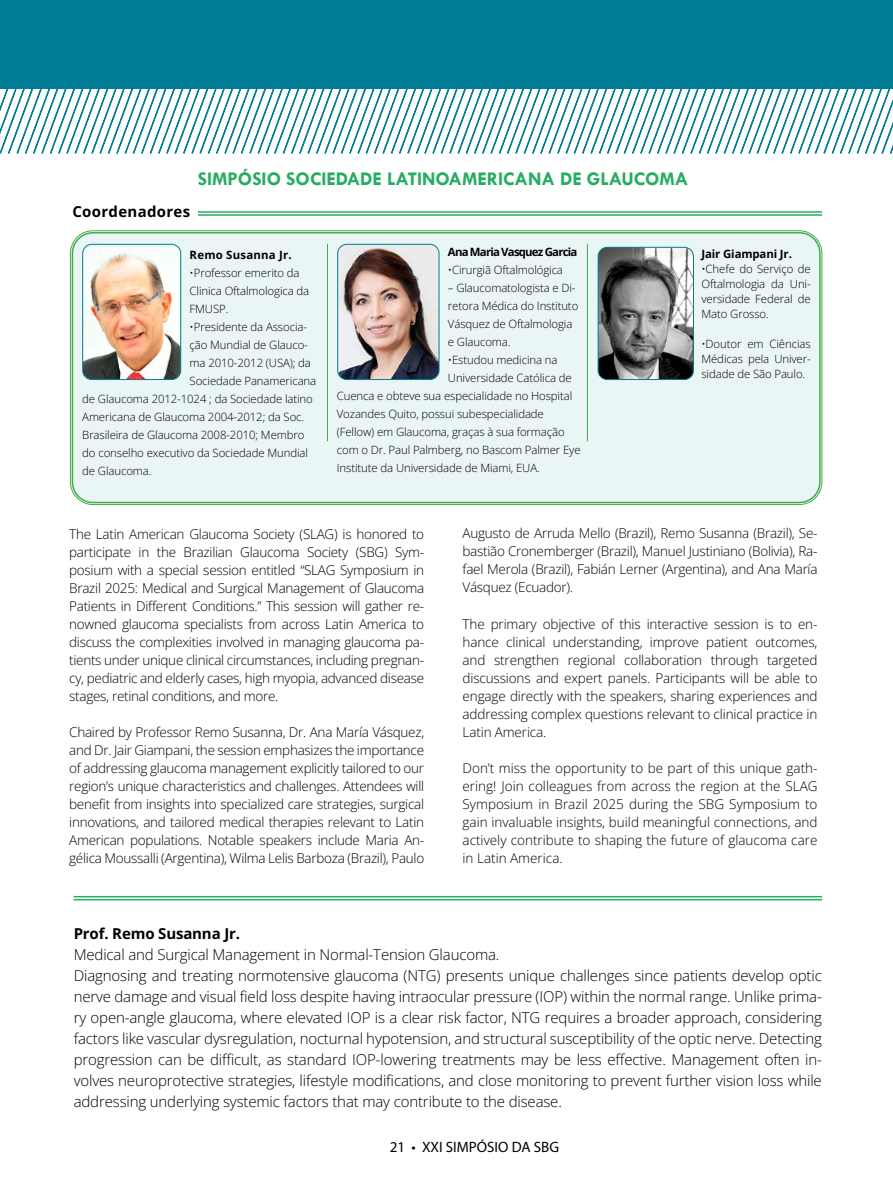
<style>
.page{position:relative;width:893px;height:1191px;background:#fff}
.page>*{position:absolute;margin:0;border:0;box-sizing:border-box;transform-origin:0 0}
.t1{font:700 19.5px "Tw Cen";color:#26ad61}
.t2{font:15px/21px "Open Sans";letter-spacing:-.01em;color:#000}
.t3{font:15px "Myriad Pro";color:#000}
.t4{font:15px "Open Sans";letter-spacing:.02em;color:#000}
.t5{font:13.5px/18px "Open Sans";letter-spacing:-.02em;color:#000;text-align:justify}
.t6{font:11.4px/18px "Open Sans";letter-spacing:-.01em;color:#000}
.t7{font:11.4px "Open Sans";letter-spacing:-.07em;color:#000}
.t8{font:11.4px "Open Sans";letter-spacing:.02em;color:#000}
</style>
<div class="page">
<div style="left:0;top:0;width:893px;height:88px;background:#007d94"></div>
<svg style="left:0;top:88px;width:893px;height:66px"></svg>
<div style="left:72px;top:232px;width:749px;height:271px;background:#eaf6f5;border-radius:21px"></div>
<div style="left:72px;top:232px;width:749px;height:271px;border:2px solid #41ad49;border-radius:21px"></div>
<hr style="left:198px;top:211px;width:624px;height:2px;background:#26ad61">
<hr style="left:198px;top:214px;width:624px;height:2px;background:#26ad61">
<img style="left:84px;top:247px;width:97px;height:132px">
<div style="left:82px;top:244px;width:99px;height:136px;border:1px solid #007d94;border-radius:9px"></div>
<img style="left:339px;top:244px;width:100px;height:135px">
<div style="left:337px;top:244px;width:102px;height:136px;border:1px solid #007d94;border-radius:9px"></div>
<img style="left:598px;top:247px;width:95px;height:132px">
<div style="left:598px;top:247px;width:96px;height:133px;border:1px solid #007d94;border-radius:9px"></div>
<hr style="left:74px;top:896px;width:748px;height:1px;background:#26ad61">
<hr style="left:74px;top:899px;width:748px;height:1px;background:#26ad61">
<hr style="left:327px;top:244px;width:1px;height:197px;background:#41ad49">
<hr style="left:587px;top:244px;width:1px;height:197px;background:#41ad49">
<p class="t4" style="left:72px;top:201px;width:119px">Coordenadores</p>
<h1 class="t1" style="left:198px;top:167px;width:492px">SIMPÓSIO SOCIEDADE LATINOAMERICANA DE GLAUCOMA</h1>
<p class="t8" style="left:190px;top:247px;width:104px">Remo Susanna Jr.</p>
<p class="t6" style="left:190px;top:264px;width:121px">•Professor emerito da<br>Clinica Oftalmologica da<br>FMUSP.</p>
<p class="t6" style="left:190px;top:318px;width:119px">•Presidente da Associa-</p>
<p class="t6" style="left:190px;top:336px;width:120px">ção Mundial de Glauco-</p>
<p class="t6" style="left:190px;top:354px;width:123px">ma 2010-2012 (USA); da</p>
<p class="t6" style="left:190px;top:372px;width:128px">Sociedade Panamericana</p>
<p class="t6" style="left:82px;top:390px;width:232px">de Glaucoma 2012-1024 ; da Sociedade latino</p>
<p class="t6" style="left:82px;top:408px;width:223px">Americana de Glaucoma 2004-2012; da Soc.</p>
<p class="t6" style="left:82px;top:426px;width:224px">Brasileira de Glaucoma 2008-2010; Membro</p>
<p class="t6" style="left:82px;top:444px;width:227px">do conselho executivo da Sociedade Mundial</p>
<p class="t6" style="left:82px;top:462px;width:71px">de Glaucoma.</p>
<p class="t7" style="left:448px;top:244px;width:131px">Ana Maria Vasquez Garcia</p>
<p class="t6" style="left:448px;top:261px;width:117px">•Cirurgiã Oftalmológica</p>
<p class="t6" style="left:448px;top:279px;width:132px">– Glaucomatologista e Di&shy;retora Médica do Instituto<br>Vásquez de Oftalmologia e Glaucoma.</p>
<p class="t6" style="left:448px;top:351px;width:111px">•Estudou medicina na</p>
<p class="t6" style="left:448px;top:369px;width:125px">Universidade Católica de</p>
<p class="t6" style="left:337px;top:387px;width:237px">Cuenca e obteve sua especialidade no Hospital</p>
<p class="t6" style="left:337px;top:405px;width:209px">Vozandes Quito, possui subespecialidade</p>
<p class="t6" style="left:337px;top:423px;width:229px">(Fellow) em Glaucoma, graças à sua formação</p>
<p class="t6" style="left:337px;top:441px;width:245px">com o Dr. Paul Palmberg, no Bascom Palmer Eye</p>
<p class="t6" style="left:337px;top:459px;width:204px">Institute da Universidade de Miami, EUA.</p>
<p class="t6" style="left:701px;top:244px;width:92px">Jair Giampani Jr.</p>
<p class="t6" style="left:701px;top:261px;width:111px;line-height:15px;text-align:justify">•Chefe do Serviço de Oftalmologia da Uni&shy;versidade Federal de Mato Grosso.</p>
<p class="t6" style="left:701px;top:336px;width:111px;line-height:15px;text-align:justify">•Doutor em Ciências Médicas pela Univer&shy;sidade de São Paulo.</p>
<p class="t5" style="left:69px;top:525px;width:356px">The Latin American Glaucoma Society (SLAG) is honored to participate in the Brazilian Glaucoma Society (SBG) Sym&shy;posium with a special session entitled “SLAG Symposium in Brazil 2025: Medical and Surgical Management of Glaucoma Patients in Different Conditions.” This session will gather re&shy;nowned glaucoma specialists from across Latin America to discuss the complexities involved in managing glaucoma pa&shy;tients under unique clinical circumstances, including pregnan&shy;cy, pediatric and elderly cases, high myopia, advanced disease stages, retinal conditions, and more.</p>
<p class="t5" style="left:69px;top:723px;width:357px">Chaired by Professor Remo Susanna, Dr. Ana María Vásquez, and Dr. Jair Giampani, the session emphasizes the importance of addressing glaucoma management explicitly tailored to our region’s unique characteristics and challenges. Attendees will benefit from insights into specialized care strategies, surgical innovations, and tailored medical therapies relevant to Latin American populations. Notable speakers include Maria An&shy;gélica Moussalli (Argentina), Wilma Lelis Barboza (Brazil), Paulo</p>
<p class="t5" style="left:463px;top:524px;width:356px">Augusto de Arruda Mello (Brazil), Remo Susanna (Brazil), Se&shy;bastião Cronemberger (Brazil), Manuel Justiniano (Bolivia), Ra&shy;fael Merola (Brazil), Fabián Lerner (Argentina), and Ana María Vásquez (Ecuador).</p>
<p class="t5" style="left:463px;top:614px;width:356px">The primary objective of this interactive session is to en&shy;hance clinical understanding, improve patient outcomes, and strengthen regional collaboration through targeted discussions and expert panels. Participants will be able to engage directly with the speakers, sharing experiences and addressing complex questions relevant to clinical practice in Latin America.</p>
<p class="t5" style="left:463px;top:758px;width:356px">Don’t miss the opportunity to be part of this unique gath&shy;ering! Join colleagues from across the region at the SLAG Symposium in Brazil 2025 during the SBG Symposium to gain invaluable insights, build meaningful connections, and actively contribute to shaping the future of glaucoma care in Latin America.</p>
<p class="t2" style="left:74px;top:922px;width:750px">Prof. Remo Susanna Jr.<br>Medical and Surgical Management in Normal-Tension Glaucoma.<br>Diagnosing and treating normotensive glaucoma (NTG) presents unique challenges since patients develop optic nerve damage and visual field loss despite having intraocular pressure (IOP) within the normal range. Unlike prima&shy;ry open-angle glaucoma, where elevated IOP is a clear risk factor, NTG requires a broader approach, considering factors like vascular dysregulation, nocturnal hypotension, and structural susceptibility of the optic nerve. Detecting progression can be difficult, as standard IOP-lowering treatments may be less effective. Management often in&shy;volves neuroprotective strategies, lifestyle modifications, and close monitoring to prevent further vision loss while addressing underlying systemic factors that may contribute to the disease.</p>
<p class="t3" style="left:390px;top:1137px;width:171px">21 • XXI SIMPÓSIO DA SBG</p>
</div>
